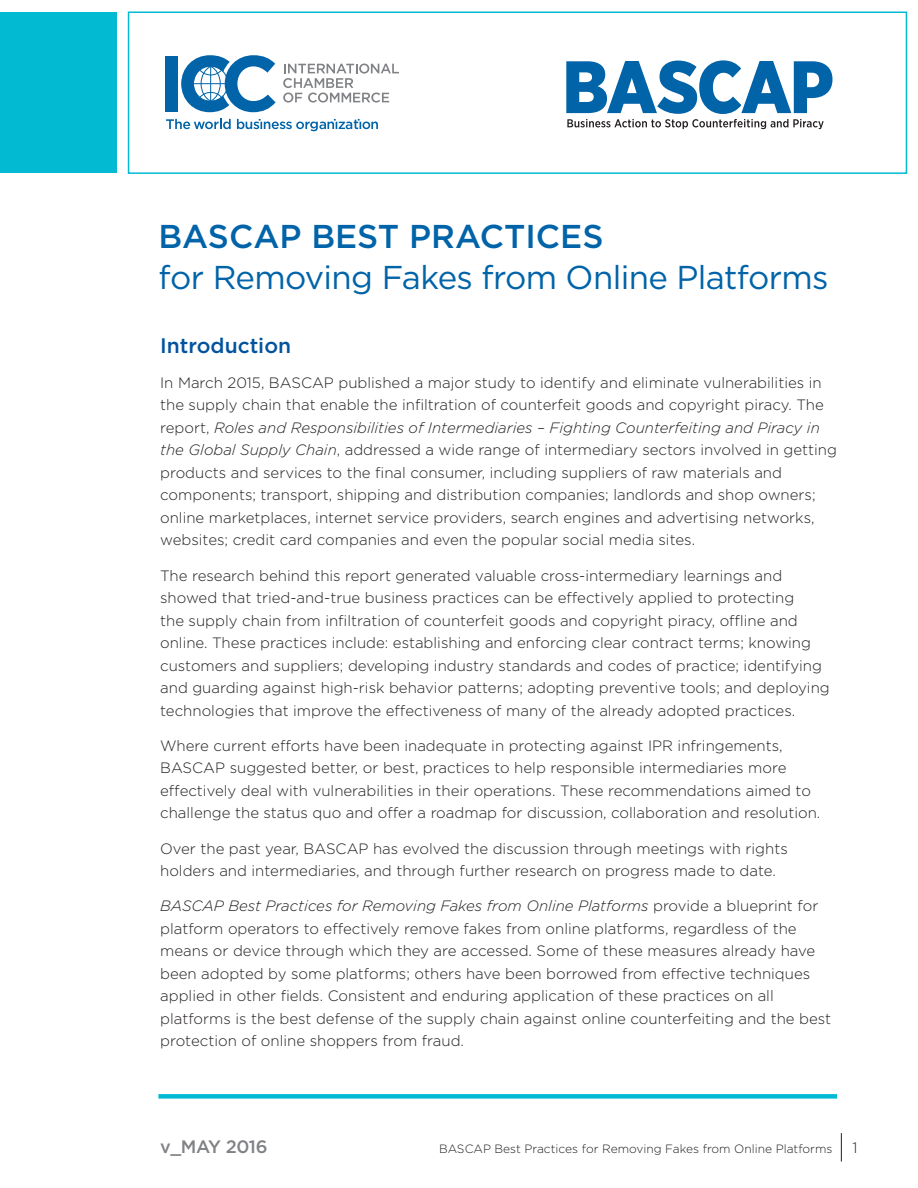
<style>
.page{position:relative;width:918px;height:1188px;background:#fff}
.page>*{position:absolute;margin:0;border:0;box-sizing:border-box;transform-origin:0 0}
.t1{font:33px "Gotham";letter-spacing:-.02em;color:#0163a8}
.t2{font:500 33px "Gotham";color:#0163a8}
.t3{font:500 21px "Gotham";color:#01539e}
.t4{font:500 18px "Gotham";letter-spacing:-.02em;color:#808285}
.t5{font:300 15px/22.5px "Gotham";color:#231f20}
.t6{font:300 12px "Gotham";color:#231f20}
.s1{font-style:italic}
</style>
<div class="page">
<svg style="left:841px;top:1133px;width:1px;height:29px"></svg>
<div style="left:0;top:12px;width:117px;height:161px;background:#03bad3"></div>
<div style="left:128px;top:12px;width:779px;height:162px;border:2px solid #03bad3"></div>
<svg style="left:566px;top:60px;width:267px;height:69px"></svg>
<div style="left:166px;top:56px;width:12px;height:55px;background:#0163a8"></div>
<svg style="left:181px;top:55px;width:95px;height:57px"></svg>
<svg style="left:283px;top:64px;width:116px;height:39px"></svg>
<svg style="left:166px;top:119px;width:65px;height:10px"></svg>
<svg style="left:237px;top:119px;width:141px;height:12px"></svg>
<div style="left:158px;top:1094px;width:679px;height:5px;background:#03bad3"></div>
<h1 class="t2" style="left:158px;top:215px;width:447px">BASCAP BEST PRACTICES</h1>
<h1 class="t1" style="left:158px;top:256px;width:672px">for Removing Fakes from Online Platforms</h1>
<h2 class="t3" style="left:160px;top:332px;width:132px">Introduction</h2>
<p class="t5" style="left:160px;top:371px;width:678px">In March 2015, BASCAP published a major study to identify and eliminate vulnerabilities in the supply chain that enable the infiltration of counterfeit goods and copyright piracy. The report, <span class="s1">Roles and Responsibilities of Intermediaries – Fighting Counterfeiting and Piracy in the Global Supply Chain</span>, addressed a wide range of intermediary sectors involved in getting products and services to the final consumer, including suppliers of raw materials and components; transport, shipping and distribution companies; landlords and shop owners; online marketplaces, internet service providers, search engines and advertising networks, websites; credit card companies and even the popular social media sites.</p>
<p class="t5" style="left:160px;top:564px;width:671px">The research behind this report generated valuable cross-intermediary learnings and showed that tried-and-true business practices can be effectively applied to protecting<br>the supply chain from infiltration of counterfeit goods and copyright piracy, offline and online. These practices include: establishing and enforcing clear contract terms; knowing customers and suppliers; developing industry standards and codes of practice; identifying and guarding against high-risk behavior patterns; adopting preventive tools; and deploying technologies that improve the effectiveness of many of the already adopted practices.</p>
<p class="t5" style="left:160px;top:734px;width:662px">Where current efforts have been inadequate in protecting against IPR infringements, BASCAP suggested better, or best, practices to help responsible intermediaries more effectively deal with vulnerabilities in their operations. These recommendations aimed to challenge the status quo and offer a roadmap for discussion, collaboration and resolution.</p>
<p class="t5" style="left:160px;top:837px;width:629px">Over the past year, BASCAP has evolved the discussion through meetings with rights holders and intermediaries, and through further research on progress made to date.</p>
<p class="t5" style="left:160px;top:894px;width:672px"><span class="s1">BASCAP Best Practices for Removing Fakes from Online Platforms</span> provide a blueprint for platform operators to effectively remove fakes from online platforms, regardless of the means or device through which they are accessed. Some of these measures already have been adopted by some platforms; others have been borrowed from effective techniques applied in other fields. Consistent and enduring application of these practices on all platforms is the best defense of the supply chain against online counterfeiting and the best protection of online shoppers from fraud.</p>
<p class="t4" style="left:160px;top:1135px;width:109px">v_MAY 2016</p>
<p class="t6" style="left:439px;top:1142px;width:395px">BASCAP Best Practices for Removing Fakes from Online Platforms</p>
<p class="t5" style="left:853px;top:1136px;width:7px">1</p>
</div>
